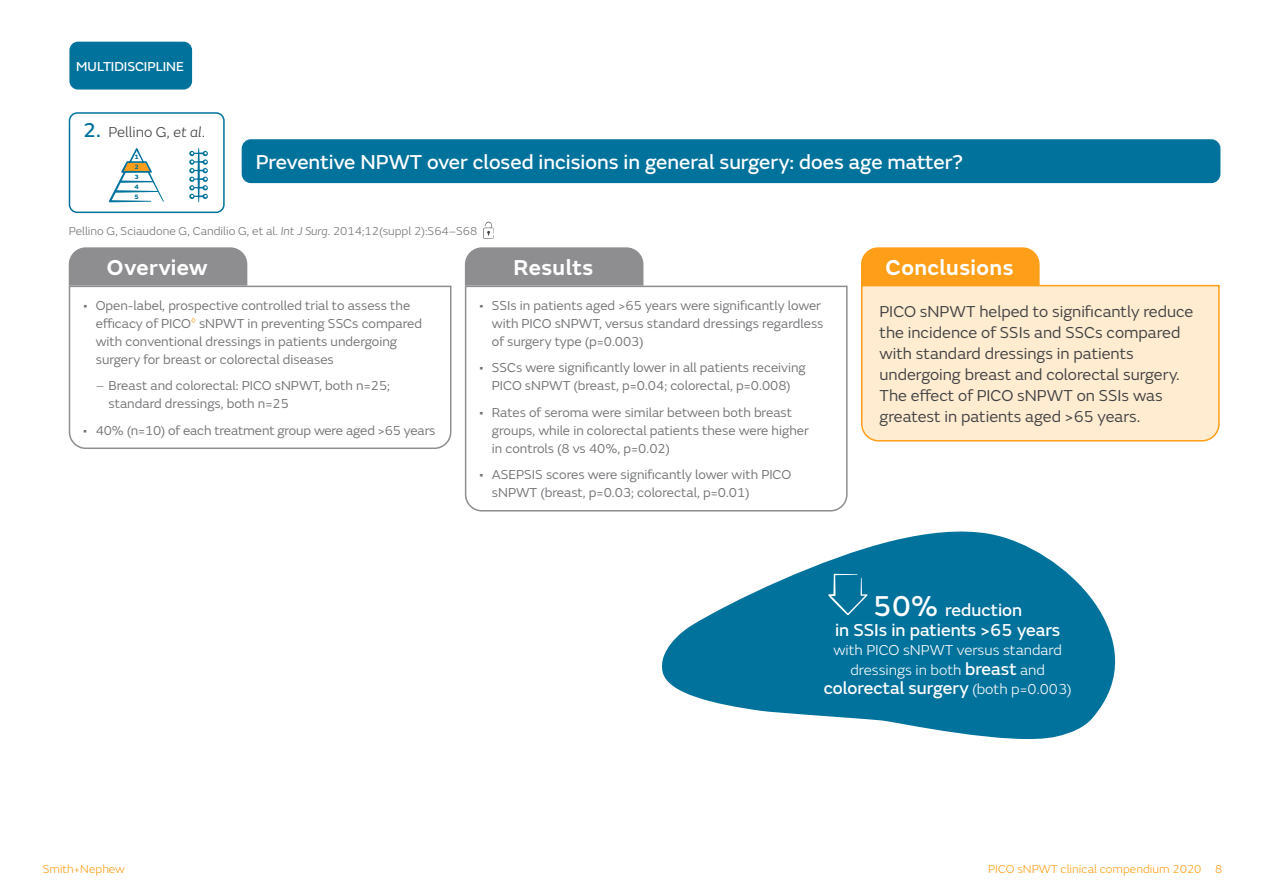
<style>
.page{position:relative;width:1263px;height:893px;background:#fff}
.page>*{position:absolute;margin:0;border:0;box-sizing:border-box;transform-origin:0 0}
.t1{font:600 22.5px "SN Emeric";letter-spacing:.02em;color:#fff}
.t2{font:21px "SN Emeric Core";color:#fff}
.t3{font:18px/19.5px "SN Emeric Core";color:#fff;text-align:center}
.t4{font:16.5px/21px "SN Emeric";color:#404043}
.t5{font:300 15px/19.5px "SN Emeric";color:#fff;text-align:center}
.t6{font:300 15px "SN Emeric";color:#404043}
.t7{font:13.5px/18px "SN Emeric";color:#717275}
.t8{font:13.5px "SN Emeric Core";letter-spacing:-.005em;color:#fff}
.t9{font:300 12px "SN Emeric";color:#717275}
.t10{font:300 12px "SN Emeric";color:#ff9e18}
.t11{font:800 6.6px/9.8px "SN Emeric";color:#00729c;text-align:justify}
.s1{font-family:"SN Emeric Core";font-weight:400;font-size:21px;color:#00729c}
.s2{font-style:italic}
.s3{font-weight:300}
.s4{font-size:30px}
.s5{font-family:"SN Emeric Core";font-weight:400;font-size:18px}
.s6{font-family:"SN Emeric";font-weight:300;font-size:15px}
</style>
<div class="page">
<div style="left:69px;top:112px;width:156px;height:101px;border:2px solid #00729c;border-radius:8px"></div>
<div style="left:242px;top:140px;width:978px;height:42px;background:#00729c;border-radius:9px"></div>
<div style="left:242px;top:139px;width:978px;height:44px;border:2px solid #00729c;border-radius:9px"></div>
<div style="left:68px;top:247px;width:180px;height:38px;background:#8e8e91"></div>
<svg style="left:68px;top:285px;width:384px;height:164px"></svg>
<div style="left:464px;top:247px;width:180px;height:38px;background:#8e8e91"></div>
<svg style="left:464px;top:285px;width:384px;height:227px"></svg>
<svg style="left:109px;top:148px;width:55px;height:54px"></svg>
<svg style="left:189px;top:148px;width:19px;height:54px"></svg>
<div style="left:861px;top:247px;width:179px;height:37px;background:#ff9e18"></div>
<div style="left:861px;top:284px;width:359px;height:158px;background:#ffecd1"></div>
<svg style="left:662px;top:531px;width:454px;height:209px;fill:#00729c"></svg>
<svg style="left:828px;top:574px;width:39px;height:41px;background:#1c81a6"></svg>
<svg style="left:483px;top:222px;width:11px;height:17px"></svg>
<div style="left:69px;top:42px;width:123px;height:48px;background:#00729c;border-radius:9px"></div>
<p class="t8" style="left:76px;top:58px;width:109px">MULTIDISCIPLINE</p>
<p class="t6" style="left:83px;top:123px;width:123px"><span class="s1">2.</span> Pellino G, <span class="s2">et al</span>.</p>
<p class="t11" style="left:135px;top:152px;width:6px">1<br>2<br>3<br>4<br>5</p>
<h2 class="t2" style="left:256px;top:149px;width:709px">Preventive NPWT over closed incisions in general surgery: does age matter?</h2>
<p class="t9" style="left:69px;top:223px;width:410px">Pellino G, Sciaudone G, Candilio G, et al. <span class="s2">Int J Surg</span>. 2014;12(suppl 2):S64–S68</p>
<h1 class="t1" style="left:107px;top:253px;width:102px">Overview</h1>
<p class="t7" style="left:96px;top:296px;width:328px;text-indent:-13px">• Open-label, prospective controlled trial to assess the efficacy of PICO<sup>◊</sup> sNPWT in preventing SSCs compared with conventional dressings in patients undergoing surgery for breast or colorectal diseases</p>
<p class="t7" style="left:109px;top:377px;width:283px;text-indent:-13px"><span class="s3">–</span> Breast and colorectal: PICO sNPWT, both n=25; standard dressings, both n=25</p>
<p class="t7" style="left:83px;top:421px;width:354px">• 40% (n=10) of each treatment group were aged &gt;65 years</p>
<h1 class="t1" style="left:514px;top:253px;width:81px">Results</h1>
<p class="t7" style="left:492px;top:296px;width:333px;text-indent:-13px">• SSIs in patients aged &gt;65 years were significantly lower with PICO sNPWT, versus standard dressings regardless of surgery type (p=0.003)</p>
<p class="t7" style="left:479px;top:359px;width:328px;text-align:center">• SSCs were significantly lower in all patients receiving<br>PICO sNPWT (breast, p=0.04; colorectal, p=0.008)</p>
<p class="t7" style="left:492px;top:403px;width:318px;text-indent:-13px">• Rates of seroma were similar between both breast groups, while in colorectal patients these were higher in controls (8 vs 40%, p=0.02)</p>
<p class="t7" style="left:492px;top:466px;width:301px;text-indent:-13px">• ASEPSIS scores were significantly lower with PICO sNPWT (breast, p=0.03; colorectal, p=0.01)</p>
<h1 class="t1" style="left:885px;top:253px;width:129px">Conclusions</h1>
<p class="t4" style="left:879px;top:301px;width:315px">PICO sNPWT helped to significantly reduce the incidence of SSIs and SSCs compared with standard dressings in patients undergoing breast and colorectal surgery.<br>The effect of PICO sNPWT on SSIs was greatest in patients aged &gt;65 years.</p>
<h3 class="t3" style="left:835px;top:600px;width:227px"><span class="s4">50%</span> reduction<br>in SSIs in patients &gt;65 years</h3>
<p class="t5" style="left:833px;top:640px;width:230px">with PICO sNPWT versus standard dressings in both <span class="s5">breast</span> and</p>
<h3 class="t3" style="left:824px;top:678px;width:249px">colorectal surgery <span class="s6">(both p=0.003)</span></h3>
<p class="t10" style="left:43px;top:861px;width:84px">Smith+Nephew</p>
<p class="t10" style="left:988px;top:862px;width:236px">PICO sNPWT clinical compendium 2020 8</p>
</div>
